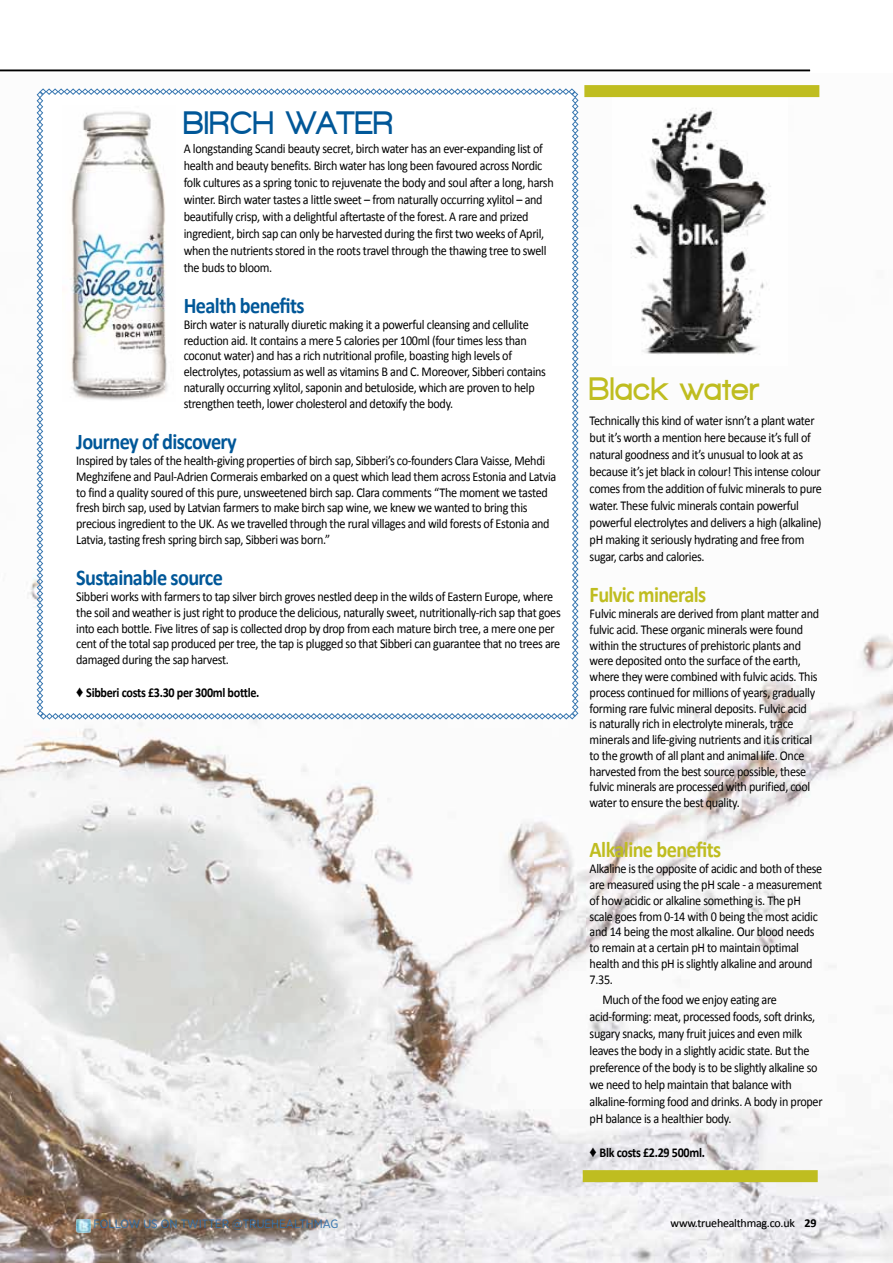
<style>
.page{position:relative;width:893px;height:1263px;background:#fff}
.page>*{position:absolute;margin:0;border:0;box-sizing:border-box;transform-origin:0 0}
.t1{font:900 33px "Walkway";letter-spacing:.05em;color:#005798;scale:.9 1}
.t2{font:900 33px "Walkway";letter-spacing:.05em;color:#bfbd20;scale:.9 1}
.t3{font:700 22.5px "Calibri";letter-spacing:-.03em;color:#005798;scale:.9 1}
.t4{font:700 22.5px "Calibri";letter-spacing:-.03em;color:#bfbd20;scale:.9 1}
.t5{font:13.5px/15.8px "Calibri";letter-spacing:-.025em;color:#000;scale:.9 1}
.t6{font:700 13.5px "Calibri";letter-spacing:-.025em;color:#000;scale:.9 1}
.t7{font:12px "Gotham Narrow";color:#3b79b2}
.t8{font:12px "Calibri";letter-spacing:-.02em;color:#000}
.s1{font-weight:700}
</style>
<div class="page">
<img style="left:0;top:85px;width:893px;height:1178px">
<svg style="left:37px;top:88px;width:542px;height:632px"></svg>
<hr style="left:0;top:70px;width:810px;height:1px;background:#000">
<img style="left:63px;top:106px;width:112px;height:295px">
<img style="left:612px;top:97px;width:176px;height:269px">
<div style="left:584px;top:85px;width:235px;height:12px;background:#bfbd20"></div>
<div style="left:583px;top:1170px;width:235px;height:12px;background:#bfbd20"></div>
<h1 class="t1" style="left:184px;top:106px;width:233px">Birch water</h1>
<p class="t5" style="left:184px;top:139px;width:413px;line-height:17px">A longstanding Scandi beauty secret, birch water has an ever-expanding list of health and beauty benefits. Birch water has long been favoured across Nordic folk cultures as a spring tonic to rejuvenate the body and soul after a long, harsh winter. Birch water tastes a little sweet – from naturally occurring xylitol – and beautifully crisp, with a delightful aftertaste of the forest. A rare and prized ingredient, birch sap can only be harvested during the first two weeks of April, when the nutrients stored in the roots travel through the thawing tree to swell the buds to bloom.</p>
<h2 class="t3" style="left:184px;top:292px;width:136px">Health benefits</h2>
<p class="t5" style="left:184px;top:316px;width:404px">Birch water is naturally diuretic making it a powerful cleansing and cellulite reduction aid. It contains a mere 5 calories per 100ml (four times less than coconut water) and has a rich nutritional profile, boasting high levels of electrolytes, potassium as well as vitamins B and C. Moreover, Sibberi contains naturally occurring xylitol, saponin and betuloside, which are proven to help strengthen teeth, lower cholesterol and detoxify the body.</p>
<h2 class="t3" style="left:76px;top:428px;width:180px">Journey of discovery</h2>
<p class="t5" style="left:76px;top:452px;width:535px">Inspired by tales of the health-giving properties of birch sap, Sibberi’s co-founders Clara Vaisse, Mehdi Meghzifene and Paul-Adrien Cormerais embarked on a quest which lead them across Estonia and Latvia to find a quality soured of this pure, unsweetened birch sap. Clara comments “The moment we tasted fresh birch sap, used by Latvian farmers to make birch sap wine, we knew we wanted to bring this precious ingredient to the UK. As we travelled through the rural villages and wild forests of Estonia and Latvia, tasting fresh spring birch sap, Sibberi was born.”</p>
<h2 class="t3" style="left:76px;top:564px;width:164px">Sustainable source</h2>
<p class="t5" style="left:76px;top:588px;width:540px">Sibberi works with farmers to tap silver birch groves nestled deep in the wilds of Eastern Europe, where the soil and weather is just right to produce the delicious, naturally sweet, nutritionally-rich sap that goes into each bottle. Five litres of sap is collected drop by drop from each mature birch tree, a mere one per cent of the total sap produced per tree, the tap is plugged so that Sibberi can guarantee that no trees are damaged during the sap harvest.</p>
<p class="t6" style="left:76px;top:684px;width:205px">♦ Sibberi costs £3.30 per 300ml bottle.</p>
<h1 class="t2" style="left:590px;top:371px;width:190px">Black water</h1>
<p class="t5" style="left:590px;top:412px;width:260px;line-height:17px">Technically this kind of water isnn’t a plant water but it’s worth a mention here because it’s full of natural goodness and it’s unusual to look at as because it’s jet black in colour! This intense colour comes from the addition of fulvic minerals to pure water. These fulvic minerals contain powerful powerful electrolytes and delivers a high (alkaline) pH making it seriously hydrating and free from sugar, carbs and calories.</p>
<h2 class="t4" style="left:590px;top:581px;width:131px">Fulvic minerals</h2>
<p class="t5" style="left:590px;top:605px;width:257px">Fulvic minerals are derived from plant matter and fulvic acid. These organic minerals were found within the structures of prehistoric plants and were deposited onto the surface of the earth, where they were combined with fulvic acids. This process continued for millions of years, gradually forming rare fulvic mineral deposits. Fulvic acid<br>is naturally rich in electrolyte minerals, trace minerals and life-giving nutrients and it is critical to the growth of all plant and animal life. Once harvested from the best source possible, these fulvic minerals are processed with purified, cool water to ensure the best quality.</p>
<h2 class="t4" style="left:590px;top:836px;width:148px">Alkaline benefits</h2>
<p class="t5" style="left:590px;top:860px;width:260px">Alkaline is the opposite of acidic and both of these are measured using the pH scale - a measurement of how acidic or alkaline something is. The pH scale goes from 0-14 with 0 being the most acidic and 14 being the most alkaline. Our blood needs to remain at a certain pH to maintain optimal health and this pH is slightly alkaline and around 7.35.</p>
<p class="t5" style="left:590px;top:990px;width:260px;line-height:17px;text-indent:13px">Much of the food we enjoy eating are acid-forming: meat, processed foods, soft drinks, sugary snacks, many fruit juices and even milk leaves the body in a slightly acidic state. But the preference of the body is to be slightly alkaline so we need to help maintain that balance with alkaline-forming food and drinks. A body in proper pH balance is a healthier body.</p>
<p class="t6" style="left:590px;top:1144px;width:130px">♦ Blk costs £2.29 500ml.</p>
<p class="t7" style="left:94px;top:1216px;width:246px">FOLLOW US ON TWITTER @TRUEHEALTHMAG</p>
<p class="t8" style="left:671px;top:1216px;width:147px">www.truehealthmag.co.uk <span class="s1">29</span></p>
</div>
